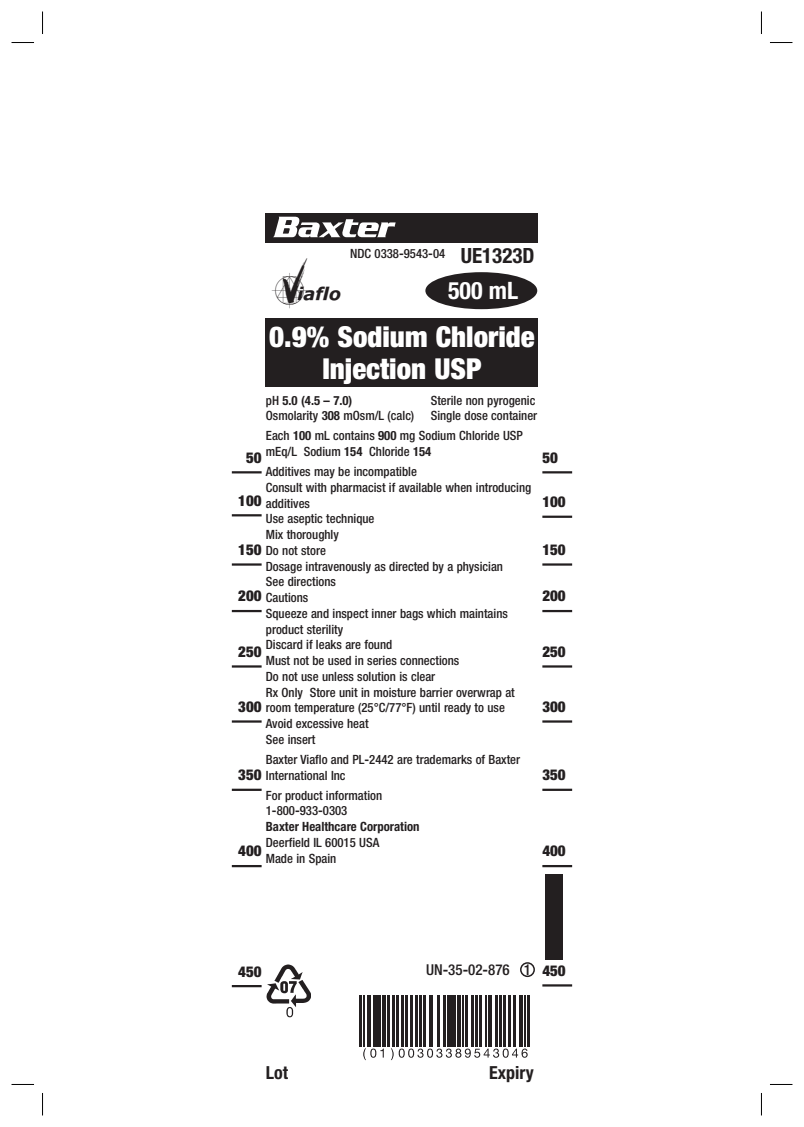
<style>
.page{position:relative;width:804px;height:1127px;background:#fff}
.page>*{position:absolute;margin:0;border:0;box-sizing:border-box;transform-origin:0 0}
.t1{font:900 condensed 28.8px/32px "Helvetica Neue LT Pro";color:#fff;text-align:center}
.t2{font:700 condensed 24px "Helvetica Neue LT Pro";color:#fff}
.t3{font:700 condensed 21px "Helvetica Neue LT Pro";color:#231f20}
.t4{font:700 condensed 18px "Helvetica Neue LT Pro";color:#231f20}
.t5{font:900 condensed 15px "Helvetica Neue LT Pro";color:#231f20}
.t6{font:500 condensed 15px "Helvetica Neue LT Pro";color:#231f20}
.t7{font:500 condensed 12.75px/15.8px "Helvetica Neue LT Pro";color:#231f20}
.t8{font:700 condensed 12.75px "Helvetica Neue LT Pro";color:#231f20}
.s1{font-weight:700}
.s2{font-weight:500}
</style>
<div class="page">
<hr style="left:232px;top:471px;width:29px;height:2px;background:#231f20">
<hr style="left:232px;top:514px;width:29px;height:2px;background:#231f20">
<hr style="left:232px;top:563px;width:29px;height:3px;background:#231f20">
<hr style="left:232px;top:610px;width:29px;height:2px;background:#231f20">
<hr style="left:232px;top:665px;width:29px;height:2px;background:#231f20">
<hr style="left:232px;top:720px;width:29px;height:3px;background:#231f20">
<hr style="left:232px;top:789px;width:29px;height:2px;background:#231f20">
<hr style="left:232px;top:865px;width:29px;height:2px;background:#231f20">
<hr style="left:232px;top:985px;width:29px;height:2px;background:#231f20">
<hr style="left:542px;top:471px;width:30px;height:2px;background:#231f20">
<hr style="left:542px;top:516px;width:30px;height:2px;background:#231f20">
<hr style="left:542px;top:563px;width:30px;height:3px;background:#231f20">
<hr style="left:542px;top:610px;width:30px;height:2px;background:#231f20">
<hr style="left:542px;top:665px;width:30px;height:2px;background:#231f20">
<hr style="left:542px;top:720px;width:30px;height:3px;background:#231f20">
<hr style="left:542px;top:789px;width:30px;height:2px;background:#231f20">
<hr style="left:542px;top:865px;width:30px;height:2px;background:#231f20">
<hr style="left:542px;top:984px;width:30px;height:2px;background:#231f20">
<div style="left:545px;top:874px;width:17px;height:85px;background:#231f20"></div>
<div style="left:266px;top:319px;width:272px;height:68px;background:#231f20"></div>
<div style="left:425px;top:272px;width:112px;height:37px;background:#231f20;border-radius:50%"></div>
<div style="left:266px;top:213px;width:272px;height:29px;background:#231f20"></div>
<img style="left:267px;top:964px;width:43px;height:53px">
<svg style="left:359px;top:995px;width:171px;height:62px"></svg>
<svg style="left:363px;top:1048px;width:21px;height:12px"></svg>
<svg style="left:391px;top:1048px;width:2px;height:12px"></svg>
<svg style="left:399px;top:1048px;width:128px;height:10px"></svg>
<hr style="left:359px;top:995px;width:3px;height:51px;background:#231f20">
<hr style="left:363px;top:995px;width:1px;height:51px;background:#231f20">
<hr style="left:367px;top:995px;width:4px;height:51px;background:#231f20">
<div style="left:373px;top:995px;width:5px;height:51px;background:#231f20"></div>
<hr style="left:380px;top:995px;width:1px;height:51px;background:#231f20">
<hr style="left:382px;top:995px;width:4px;height:51px;background:#231f20">
<hr style="left:387px;top:995px;width:3px;height:51px;background:#231f20">
<hr style="left:392px;top:995px;width:3px;height:51px;background:#231f20">
<hr style="left:396px;top:995px;width:3px;height:51px;background:#231f20">
<hr style="left:401px;top:995px;width:3px;height:51px;background:#231f20">
<hr style="left:405px;top:995px;width:2px;height:51px;background:#231f20">
<hr style="left:410px;top:995px;width:3px;height:51px;background:#231f20">
<hr style="left:415px;top:995px;width:3px;height:51px;background:#231f20">
<hr style="left:419px;top:995px;width:2px;height:51px;background:#231f20">
<hr style="left:423px;top:995px;width:2px;height:51px;background:#231f20">
<hr style="left:429px;top:995px;width:1px;height:51px;background:#231f20">
<hr style="left:432px;top:995px;width:1px;height:51px;background:#231f20">
<hr style="left:437px;top:995px;width:2px;height:51px;background:#231f20">
<hr style="left:443px;top:995px;width:3px;height:51px;background:#231f20">
<hr style="left:447px;top:995px;width:2px;height:51px;background:#231f20">
<div style="left:451px;top:995px;width:5px;height:51px;background:#231f20"></div>
<hr style="left:457px;top:995px;width:4px;height:51px;background:#231f20">
<hr style="left:462px;top:995px;width:1px;height:51px;background:#231f20">
<hr style="left:465px;top:995px;width:2px;height:51px;background:#231f20">
<hr style="left:471px;top:995px;width:2px;height:51px;background:#231f20">
<hr style="left:475px;top:995px;width:2px;height:51px;background:#231f20">
<hr style="left:479px;top:995px;width:2px;height:51px;background:#231f20">
<hr style="left:485px;top:995px;width:1px;height:51px;background:#231f20">
<svg style="left:487px;top:995px;width:4px;height:51px"></svg>
<hr style="left:495px;top:995px;width:3px;height:51px;background:#231f20">
<hr style="left:499px;top:995px;width:2px;height:51px;background:#231f20">
<hr style="left:503px;top:995px;width:2px;height:51px;background:#231f20">
<hr style="left:508px;top:995px;width:2px;height:51px;background:#231f20">
<hr style="left:513px;top:995px;width:2px;height:51px;background:#231f20">
<hr style="left:519px;top:995px;width:4px;height:51px;background:#231f20">
<hr style="left:524px;top:995px;width:1px;height:51px;background:#231f20">
<hr style="left:527px;top:995px;width:2px;height:51px;background:#231f20">
<div style="left:520px;top:962px;width:15px;height:15px;border:2px solid #231f20;border-radius:50%"></div>
<svg style="left:12px;top:42px;width:22px;height:1px"></svg>
<svg style="left:770px;top:42px;width:22px;height:1px"></svg>
<svg style="left:12px;top:1084px;width:22px;height:1px"></svg>
<svg style="left:770px;top:1084px;width:22px;height:1px"></svg>
<svg style="left:42px;top:12px;width:1px;height:22px"></svg>
<svg style="left:42px;top:1093px;width:1px;height:22px"></svg>
<svg style="left:761px;top:12px;width:1px;height:22px"></svg>
<svg style="left:761px;top:1093px;width:1px;height:22px"></svg>
<p class="t7" style="left:350px;top:245px;width:97px">NDC 0338<span class="s1">-</span>9543<span class="s1">-</span>04</p>
<h3 class="t3" style="left:461px;top:242px;width:75px">UE1323D</h3>
<h2 class="t2" style="left:448px;top:276px;width:72px">500 mL</h2>
<h1 class="t1" style="left:269px;top:321px;width:267px">0.9% Sodium Chloride<br>Injection USP</h1>
<p class="t8" style="left:266px;top:392px;width:88px"><span class="s2">pH</span> 5.0 (4.5 – 7.0)</p>
<p class="t7" style="left:431px;top:392px;width:106px">Sterile non pyrogenic</p>
<p class="t7" style="left:266px;top:408px;width:150px">Osmolarity <span class="s1">308</span> mOsm/L (calc)</p>
<p class="t7" style="left:266px;top:406px;width:273px;line-height:20px;text-indent:165px">Single dose container<br>Each <span class="s1">100</span> mL contains <span class="s1">900</span> mg Sodium Chloride USP</p>
<p class="t7" style="left:266px;top:441px;width:167px;line-height:20px">mEq/L Sodium <span class="s1">154</span> Chloride <span class="s1">154<br></span>Additives may be incompatible</p>
<p class="t7" style="left:266px;top:479px;width:267px">Consult with pharmacist if available when introducing additives<br>Use aseptic technique<br>Mix thoroughly<br>Do not store<br>Dosage intravenously as directed by a physician<br>See directions<br>Cautions<br>Squeeze and inspect inner bags which maintains product sterility<br>Discard if leaks are found<br>Must not be used in series connections<br>Do not use unless solution is clear<br>Rx Only Store unit in moisture barrier overwrap at room temperature (25°C/77°F) until ready to use<br>Avoid excessive heat<br>See insert</p>
<p class="t7" style="left:266px;top:751px;width:256px">Baxter Viaflo and PL<span class="s1">-</span>2442 are trademarks of Baxter<br>International Inc</p>
<p class="t7" style="left:266px;top:787px;width:155px">For product information<br>1<span class="s1">-</span>800<span class="s1">-</span>933<span class="s1">-</span>0303<br><span class="s1">Baxter Healthcare Corporation</span></p>
<p class="t7" style="left:266px;top:834px;width:115px">Deerfield IL 60015 USA<br>Made in Spain</p>
<p class="t5" style="left:246px;top:448px;width:17px">50</p>
<p class="t5" style="left:238px;top:491px;width:25px">100</p>
<p class="t5" style="left:238px;top:540px;width:25px">150</p>
<p class="t5" style="left:238px;top:587px;width:25px">200</p>
<p class="t5" style="left:542px;top:448px;width:17px">50</p>
<p class="t5" style="left:542px;top:492px;width:25px">100</p>
<p class="t5" style="left:542px;top:540px;width:25px">150</p>
<p class="t5" style="left:542px;top:587px;width:25px">200</p>
<p class="t5" style="left:238px;top:642px;width:25px">250</p>
<p class="t5" style="left:542px;top:642px;width:25px">250</p>
<p class="t5" style="left:238px;top:697px;width:25px">300</p>
<p class="t5" style="left:542px;top:697px;width:25px">300</p>
<p class="t5" style="left:238px;top:765px;width:25px">350</p>
<p class="t5" style="left:542px;top:765px;width:25px">350</p>
<p class="t5" style="left:238px;top:842px;width:25px">400</p>
<p class="t5" style="left:542px;top:842px;width:25px">400</p>
<p class="t5" style="left:238px;top:962px;width:25px">450</p>
<p class="t6" style="left:426px;top:961px;width:85px">UN<span class="s1">-</span>35<span class="s1">-</span>02<span class="s1">-</span>876</p>
<p class="t6" style="left:524px;top:961px;width:9px">1</p>
<p class="t5" style="left:542px;top:961px;width:25px">450</p>
<h3 class="t4" style="left:266px;top:1062px;width:24px">Lot</h3>
<h3 class="t4" style="left:489px;top:1062px;width:46px">Expiry</h3>
</div>
